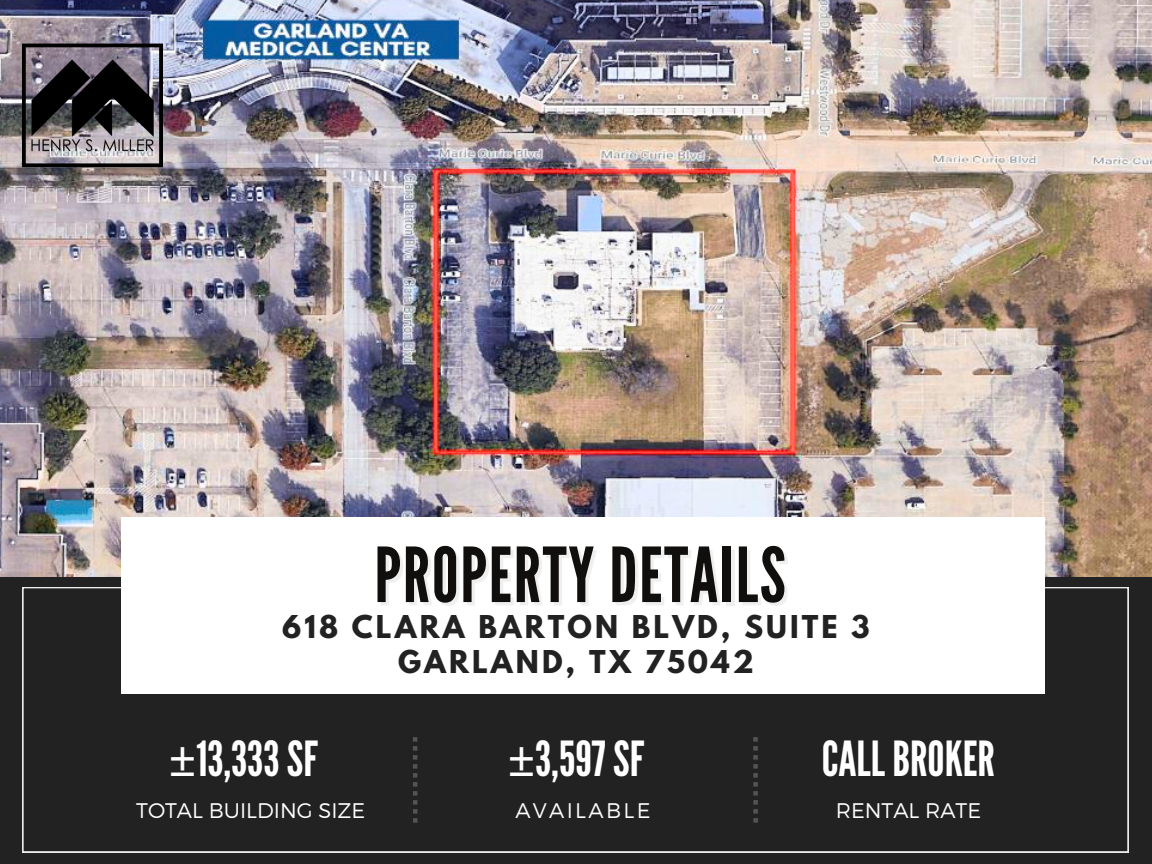
<style>
.page{position:relative;width:1152px;height:864px;background:#222}
.page>*{position:absolute;margin:0;border:0;box-sizing:border-box;transform-origin:0 0}
.t1{font:75.6px "League Gothic";letter-spacing:.025em;color:#100f0d}
.t2{font:48.3px "League Gothic";color:#fff}
.t3{font:700 27.9px "League Spartan";letter-spacing:.11em;color:#222}
.t4{font:300 21.15px "Montserrat";color:#fff}
.t5{font:300 21.15px "Montserrat";letter-spacing:.11em;color:#fff}
.s1{font-family:"Noto Sans"}
</style>
<div class="page">
<svg style="left:23px;top:587px;width:1105px;height:265px"></svg>
<img style="left:0;top:0;width:1152px;height:577px">
<div style="left:121px;top:517px;width:924px;height:177px;background:#fff"></div>
<svg style="left:753px;top:733px;width:5px;height:90px"></svg>
<svg style="left:413px;top:733px;width:5px;height:90px"></svg>
<img style="left:23px;top:36px;width:139px;height:139px">
<p class="t1" style="left:374px;top:531px;width:413px">PROPERTY DETAILS</p>
<p class="t3" style="left:282px;top:613px;width:589px">618 CLARA BARTON BLVD, SUITE 3</p>
<p class="t3" style="left:398px;top:648px;width:357px">GARLAND, TX 75042</p>
<p class="t2" style="left:169px;top:731px;width:151px"><span class="s1">±</span>13,333SF</p>
<p class="t4" style="left:136px;top:797px;width:231px">TOTAL BUILDING SIZE</p>
<p class="t2" style="left:508px;top:731px;width:138px"><span class="s1">±</span>3,597SF</p>
<p class="t2" style="left:822px;top:731px;width:175px">CALLBROKER</p>
<p class="t5" style="left:515px;top:797px;width:136px">AVAILABLE</p>
<p class="t4" style="left:836px;top:797px;width:147px">RENTAL RATE</p>
</div>
